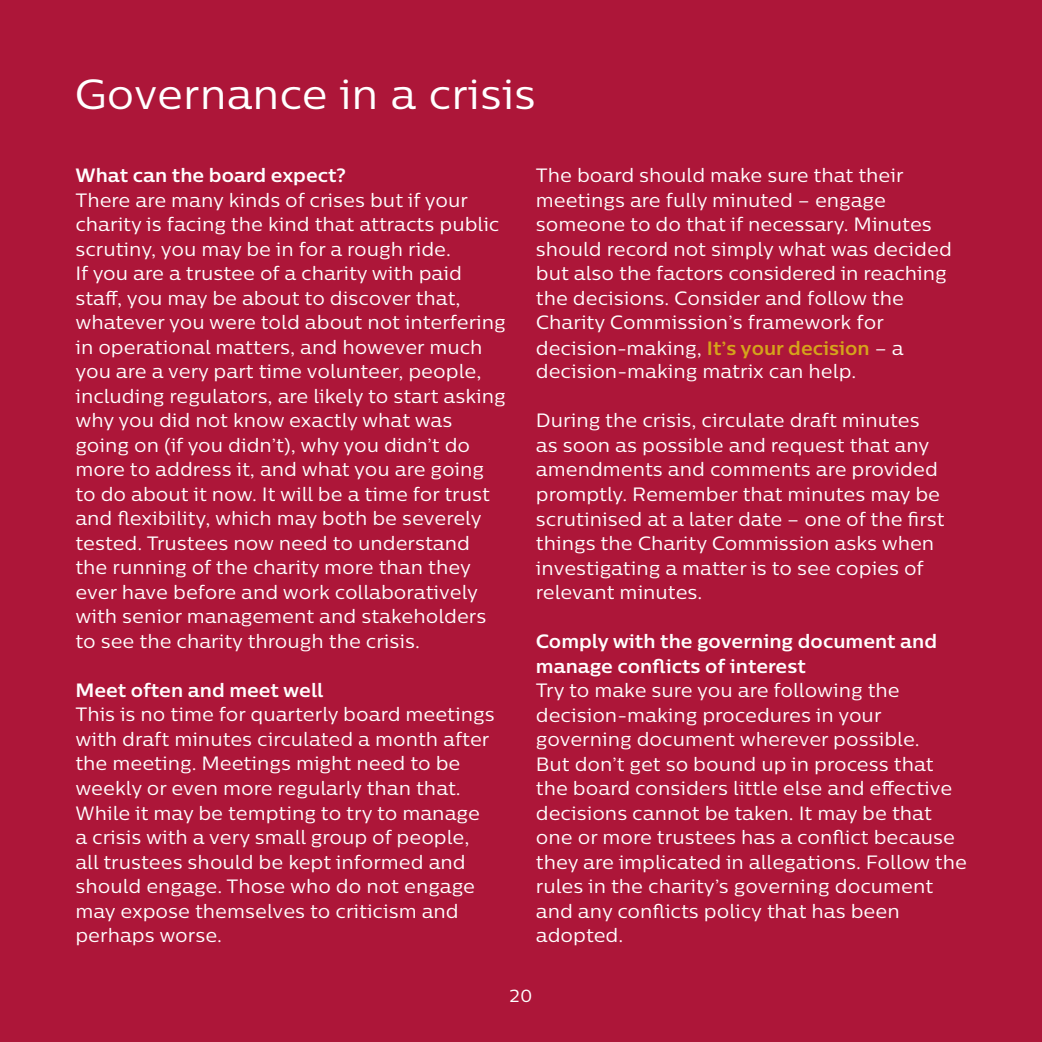
<style>
.page{position:relative;width:1042px;height:1042px;background:#ad1639}
.page>*{position:absolute;margin:0;border:0;box-sizing:border-box;transform-origin:0 0}
.t1{font:42px "Centrale Sans";color:#fff}
.t2{font:19.25px/24.5px "Centrale Sans";color:#fff}
.t3{font:700 19.25px/24.5px "Centrale Sans";color:#fff}
.t4{font:17.5px "Centrale Sans";color:#fff}
.s1{font-style:inherit}
.s2{font-weight:700;color:#d5a41b}
</style>
<div class="page">
<h1 class="t1" style="left:74px;top:68px;width:463px">Governance in a crisis</h1>
<p class="t3" style="left:75px;top:163px;width:272px">What can the board expect?</p>
<p class="t2" style="left:75px;top:187px;width:432px">There are many kinds of crises but if your charity is facing the kind that attracts public scrutiny, you may be in for a rough ride.<br>If you are a trustee of a charity with paid staff, you may be about to discover that, whatever you were told about not interfering in operational matters, and however much you are a very part time volunteer, people, including regulators, are likely to start asking why you did not know exactly what was going on (if you didn’t), why you didn’t do more to address it, and what you are going to do about it now. It will be a time for trust and flexibility, which may both be severely tested. Trustees now need to understand the running of the charity more than they ever have before and work collaboratively with senior management and stakeholders to see the charity through the crisis.</p>
<p class="t3" style="left:75px;top:677px;width:249px">Meet often and meet well</p>
<p class="t2" style="left:75px;top:702px;width:421px">This is no time for quarterly board meetings with draft minutes circulated a month after the meeting. Meetings might need to be weekly or even more regularly than that.<br>While it may be tempting to try to manage a crisis with a very small group of people, all trustees should be kept informed and should engage. Those who do not engage may expose themselves to criticism and perhaps worse.</p>
<p class="t2" style="left:536px;top:163px;width:417px">The board should make sure that their meetings are fully minuted – engage someone to do that if necessary. Minutes should record not simply what was decided but also the factors considered in reaching the decisions. Consider and follow the Charity Commission’s framework for decision<span class="s1">-</span>making, <span class="s2">It’s your decision</span> – a</p>
<p class="t2" style="left:536px;top:359px;width:322px">decision-making matrix can help.</p>
<p class="t2" style="left:536px;top:408px;width:410px">During the crisis, circulate draft minutes as soon as possible and request that any amendments and comments are provided promptly. Remember that minutes may be scrutinised at a later date – one of the first things the Charity Commission asks when investigating a matter is to see copies of relevant minutes.</p>
<p class="t3" style="left:536px;top:628px;width:403px">Comply with the governing document and manage conflicts of interest</p>
<p class="t2" style="left:536px;top:678px;width:432px">Try to make sure you are following the decision-making procedures in your governing document wherever possible.<br>But don’t get so bound up in process that the board considers little else and effective decisions cannot be taken. It may be that one or more trustees has a conflict because they are implicated in allegations. Follow the rules in the charity’s governing document and any conflicts policy that has been adopted.</p>
<p class="t4" style="left:509px;top:984px;width:24px">20</p>
</div>
